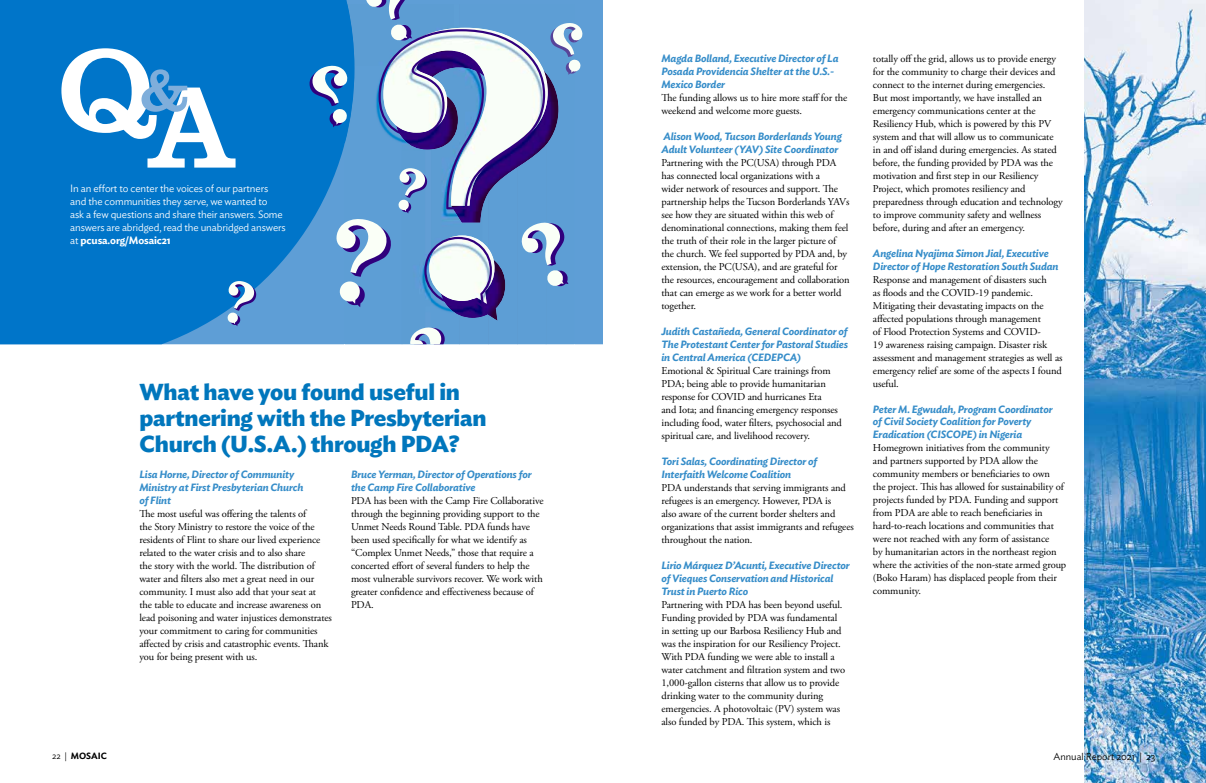
<style>
.page{position:relative;width:1206px;height:783px;background:#fff}
.page>*{position:absolute;margin:0;border:0;box-sizing:border-box;transform-origin:0 0}
.t1{font:120px "Clarendon URW";color:#fff}
.t2{font:60px "Clarendon URW";color:#7faedb}
.t3{font:700 23px/26px "Ideal Sans";letter-spacing:-.01em;color:#0076bc}
.t4{font:10.5px/13px "Adobe Garamond Pro";letter-spacing:-.01em;color:#000}
.t5{font:italic 600 10.5px/13px "Ideal Sans";letter-spacing:-.01em;color:#368dc9}
.t6{font:300 10.5px/13px "Ideal Sans";letter-spacing:-.01em;color:#fff}
.t7{font:300 10px "Ideal Sans";color:#000}
.t8{font:600 9px "Ideal Sans";color:#000}
.s1{font-weight:600}
.s2{font-weight:300}
</style>
<div class="page">
<div style="left:575px;top:0;width:28px;height:344px;background:#5e9ed6"></div>
<div style="left:0;top:0;width:345px;height:344px;background:#0075c9"></div>
<img style="left:345px;top:344px;width:230px;height:1px">
<img style="left:345px;top:321px;width:57px;height:23px">
<img style="left:546px;top:321px;width:29px;height:23px">
<img style="left:402px;top:321px;width:29px;height:23px">
<img style="left:517px;top:321px;width:29px;height:23px">
<img style="left:489px;top:321px;width:28px;height:23px">
<img style="left:431px;top:321px;width:29px;height:23px">
<img style="left:460px;top:321px;width:29px;height:23px">
<svg style="left:410px;top:327px;width:35px;height:17px"></svg>
<svg style="left:227px;top:281px;width:30px;height:45px"></svg>
<svg style="left:309px;top:0;width:274px;height:321px"></svg>
<img style="left:1084px;top:0;width:122px;height:783px">
<h1 class="t1" style="left:57px;top:20px;width:179px">QA</h1>
<h2 class="t2" style="left:139px;top:46px;width:52px">&amp;</h2>
<p class="t6" style="left:70px;top:181px;width:217px">In an effort to center the voices of our partners and the communities they serve, we wanted to<br>ask a few questions and share their answers. Some answers are abridged, read the unabridged answers at <span class="s1">pcusa.org/Mosaic21</span></p>
<h3 class="t3" style="left:140px;top:377px;width:349px">What have you found useful in partnering with the Presbyterian<br>Church (U.S.A.) through PDA?</h3>
<p class="t5" style="left:139px;top:467px;width:165px">Lisa Horne, Director of Community<br>Ministry at First Presbyterian Church of Flint</p>
<p class="t4" style="left:139px;top:507px;width:194px">The most useful was offering the talents of<br>the Story Ministry to restore the voice of the residents of Flint to share our lived experience related to the water crisis and to also share<br>the story with the world. The distribution of water and filters also met a great need in our community. I must also add that your seat at<br>the table to educate and increase awareness on lead poisoning and water injustices demonstrates your commitment to caring for communities affected by crisis and catastrophic events. Thank you for being present with us.</p>
<p class="t5" style="left:351px;top:467px;width:182px">Bruce Yerman, Director of Operations for the Camp Fire Collaborative</p>
<p class="t4" style="left:351px;top:494px;width:194px">PDA has been with the Camp Fire Collaborative through the beginning providing support to the Unmet Needs Round Table. PDA funds have been used specifically for what we identify as “Complex Unmet Needs,” those that require a concerted effort of several funders to help the most vulnerable survivors recover. We work with greater confidence and effectiveness because of PDA.</p>
<p class="t8" style="left:52px;top:749px;width:56px"><span class="s2">22 |</span> MOSAIC</p>
<p class="t5" style="left:661px;top:51px;width:179px">Magda Bolland, Executive Director of La<br>Posada Providencia Shelter at the U.S.-<br>Mexico Border</p>
<p class="t4" style="left:661px;top:91px;width:187px">The funding allows us to hire more staff for the weekend and welcome more guests.</p>
<p class="t5" style="left:661px;top:129px;width:182px">Alison Wood, Tucson Borderlands Young<br>Adult Volunteer (YAV) Site Coordinator</p>
<p class="t4" style="left:661px;top:156px;width:190px">Partnering with the PC(USA) through PDA has connected local organizations with a<br>wider network of resources and support. The partnership helps the Tucson Borderlands YAVs see how they are situated within this web of denominational connections, making them feel the truth of their role in the larger picture of the church. We feel supported by PDA and, by extension, the PC(USA), and are grateful for the resources, encouragement and collaboration that can emerge as we work for a better world together.</p>
<p class="t5" style="left:661px;top:324px;width:188px;text-align:justify">Judith Castañeda, General Coordinator of The Protestant Center for Pastoral Studies in Central America (CEDEPCA)</p>
<p class="t4" style="left:661px;top:364px;width:182px">Emotional &amp; Spiritual Care trainings from PDA; being able to provide humanitarian response for COVID and hurricanes Eta<br>and Iota; and financing emergency responses including food, water filters, psychosocial and spiritual care, and livelihood recovery.</p>
<p class="t5" style="left:661px;top:454px;width:157px">Tori Salas, Coordinating Director of<br>Interfaith Welcome Coalition</p>
<p class="t4" style="left:661px;top:481px;width:194px">PDA understands that serving immigrants and refugees is an emergency. However, PDA is<br>also aware of the current border shelters and organizations that assist immigrants and refugees throughout the nation.</p>
<p class="t5" style="left:661px;top:558px;width:190px">Lirio Márquez D’Acunti, Executive Director of Vieques Conservation and Historical<br>Trust in Puerto Rico</p>
<p class="t4" style="left:661px;top:598px;width:185px">Partnering with PDA has been beyond useful.<br>Funding provided by PDA was fundamental in setting up our Barbosa Resiliency Hub and was the inspiration for our Resiliency Project.<br>With PDA funding we were able to install a water catchment and filtration system and two 1,000-gallon cisterns that allow us to provide drinking water to the community during emergencies. A photovoltaic (PV) system was also funded by PDA. This system, which is</p>
<p class="t4" style="left:873px;top:52px;width:191px">totally off the grid, allows us to provide energy for the community to charge their devices and connect to the internet during emergencies.<br>But most importantly, we have installed an emergency communications center at the Resiliency Hub, which is powered by this PV system and that will allow us to communicate in and off island during emergencies. As stated before, the funding provided by PDA was the motivation and first step in our Resiliency Project, which promotes resiliency and preparedness through education and technology to improve community safety and wellness before, during and after an emergency.</p>
<p class="t5" style="left:873px;top:246px;width:187px">Angelina Nyajima Simon Jial, Executive<br>Director of Hope Restoration South Sudan</p>
<p class="t4" style="left:873px;top:273px;width:191px">Response and management of disasters such<br>as floods and the COVID-19 pandemic.<br>Mitigating their devastating impacts on the affected populations through management<br>of Flood Protection Systems and COVID-<br>19 awareness raising campaign. Disaster risk assessment and management strategies as well as emergency relief are some of the aspects I found useful.</p>
<p class="t5" style="left:873px;top:402px;width:181px">Peter M. Egwudah, Program Coordinator of Civil Society Coalition for Poverty<br>Eradication (CISCOPE) in Nigeria</p>
<p class="t4" style="left:873px;top:442px;width:195px">Homegrown initiatives from the community and partners supported by PDA allow the community members or beneficiaries to own<br>the project. This has allowed for sustainability of projects funded by PDA. Funding and support from PDA are able to reach beneficiaries in hard-to-reach locations and communities that were not reached with any form of assistance<br>by humanitarian actors in the northeast region where the activities of the non-state armed group (Boko Haram) has displaced people from their community.</p>
<p class="t7" style="left:1053px;top:749px;width:104px">Annual Report 2021 | 23</p>
</div>
